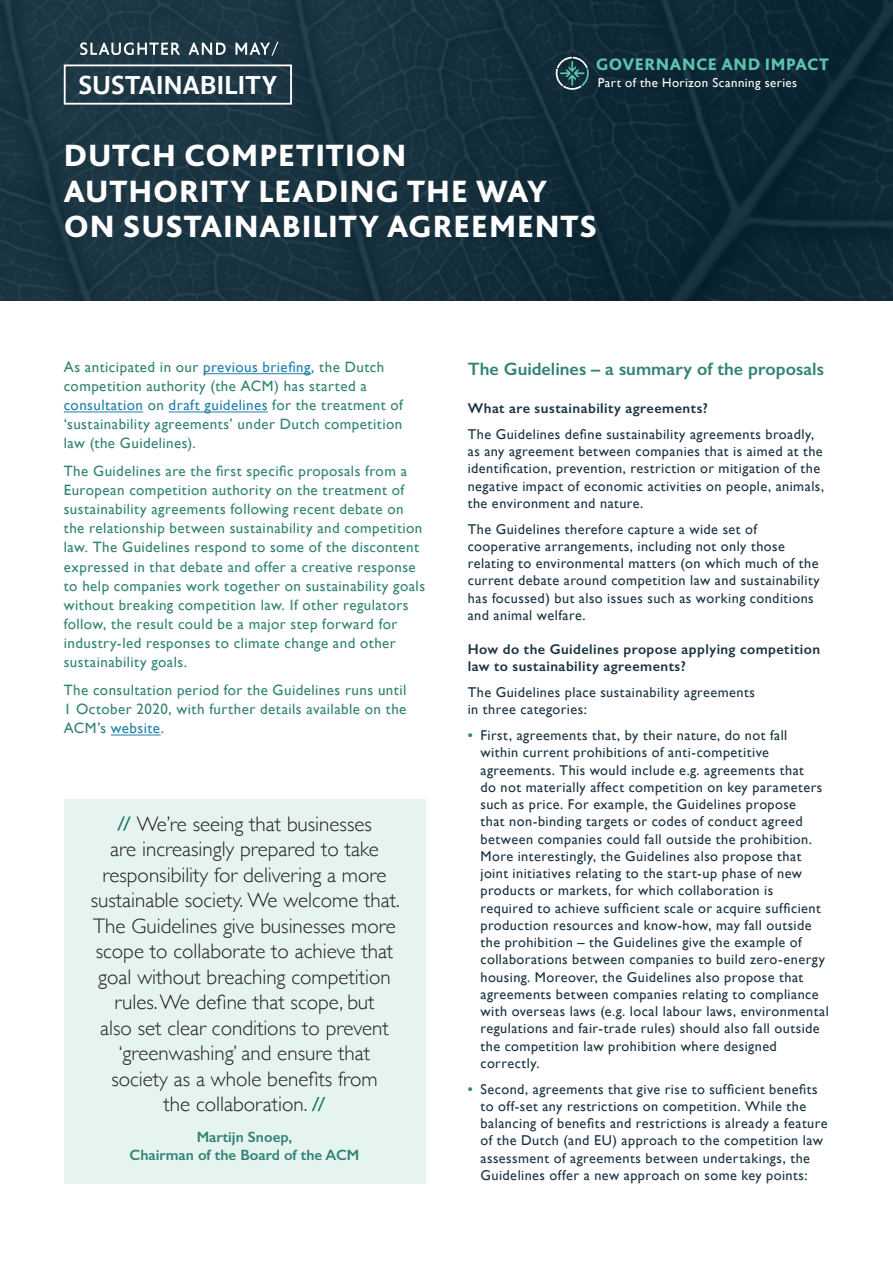
<style>
.page{position:relative;width:893px;height:1263px;background:#fff}
.page>*{position:absolute;margin:0;border:0;box-sizing:border-box;transform-origin:0 0}
.t1{font:800 32.25px/35.5px "Bliss Pro";letter-spacing:.025em;color:#fff}
.t2{font:700 25.5px "Parisine Std Gris";letter-spacing:-.005em;color:#fff}
.t3{font:300 21px "Gill Sans";color:#231f20}
.t4{font:600 18px "Gill Sans";color:#318373}
.t5{font:800 17.4px "Bliss Pro";letter-spacing:.03em;color:#5dc3ad}
.t6{font:15px/19.2px "Gill Sans";letter-spacing:.03em;color:#318373}
.t7{font:600 15px/18px "Gill Sans";color:#318373;text-align:center}
.t8{font:14.25px/17.2px "Gill Sans";letter-spacing:.03em;color:#1a3340}
.t9{font:600 14.25px/17.2px "Gill Sans";letter-spacing:.03em;color:#1a3340}
.t10{font:12.9px "Gill Sans";letter-spacing:.035em;color:#fff}
.s1{color:#2080ab}
.s2{font-weight:600;color:#318373}
</style>
<div class="page">
<hr style="left:203px;top:373px;width:108px;height:1px;background:#2080ab">
<hr style="left:64px;top:412px;width:79px;height:1px;background:#2080ab">
<hr style="left:169px;top:412px;width:99px;height:1px;background:#2080ab">
<hr style="left:111px;top:735px;width:50px;height:1px;background:#2080ab">
<div style="left:0;top:0;width:893px;height:301px;background:#1a3340"></div>
<svg style="left:556px;top:57px;width:33px;height:33px"></svg>
<svg style="left:80px;top:42px;width:100px;height:13px"></svg>
<svg style="left:188px;top:43px;width:38px;height:12px"></svg>
<svg style="left:235px;top:42px;width:43px;height:14px"></svg>
<div style="left:64px;top:64px;width:228px;height:41px;border:2px solid #fff"></div>
<div style="left:64px;top:799px;width:361px;height:385px;background:#e6f4f0"></div>
<svg style="left:117px;top:816px;width:14px;height:15px"></svg>
<svg style="left:312px;top:1097px;width:13px;height:14px"></svg>
<p class="t5" style="left:596px;top:54px;width:235px">GOVERNANCE AND IMPACT</p>
<h2 class="t2" style="left:78px;top:70px;width:200px">SUSTAINABILITY</h2>
<p class="t10" style="left:598px;top:75px;width:201px">Part of the Horizon Scanning series</p>
<h1 class="t1" style="left:64px;top:137px;width:535px">DUTCH COMPETITION<br>AUTHORITY LEADING THE WAY<br>ON SUSTAINABILITY AGREEMENTS</h1>
<p class="t6" style="left:64px;top:357px;width:341px">As anticipated in our <span class="s1">previous briefing</span>, the Dutch competition authority (the ACM) has started a <span class="s1">consultation</span> on <span class="s1">draft guidelines</span> for the treatment of ‘sustainability agreements’ under Dutch competition law (the Guidelines).</p>
<p class="t6" style="left:64px;top:461px;width:363px">The Guidelines are the first specific proposals from a European competition authority on the treatment of sustainability agreements following recent debate on the relationship between sustainability and competition law. The Guidelines respond to some of the discontent expressed in that debate and offer a creative response to help companies work together on sustainability goals without breaking competition law. If other regulators follow, the result could be a major step forward for industry-led responses to climate change and other sustainability goals.</p>
<p class="t6" style="left:64px;top:680px;width:344px;text-align:justify">The consultation period for the Guidelines runs until 1 October 2020, with further details available on the ACM’s <span class="s1">website</span>.</p>
<h3 class="t3" style="left:137px;top:807px;width:237px">We’re seeing that businesses</h3>
<h3 class="t3" style="left:110px;top:833px;width:270px">are increasingly prepared to take</h3>
<h3 class="t3" style="left:102px;top:858px;width:286px">responsibility for delivering a more</h3>
<h3 class="t3" style="left:91px;top:884px;width:311px">sustainable society. We welcome that.</h3>
<h3 class="t3" style="left:93px;top:909px;width:304px">The Guidelines give businesses more</h3>
<h3 class="t3" style="left:96px;top:935px;width:299px">scope to collaborate to achieve that</h3>
<h3 class="t3" style="left:98px;top:960px;width:294px">goal without breaching competition</h3>
<h3 class="t3" style="left:114px;top:986px;width:262px">rules. We define that scope, but</h3>
<h3 class="t3" style="left:100px;top:1011px;width:290px">also set clear conditions to prevent</h3>
<h3 class="t3" style="left:119px;top:1037px;width:253px">‘greenwashing’ and ensure that</h3>
<h3 class="t3" style="left:111px;top:1062px;width:268px">society as a whole benefits from</h3>
<h3 class="t3" style="left:164px;top:1088px;width:145px">the collaboration.</h3>
<p class="t7" style="left:130px;top:1128px;width:231px">Martijn Snoep,<br>Chairman of the Board of the ACM</p>
<p class="t4" style="left:468px;top:358px;width:358px">The Guidelines – a summary of the proposals</p>
<p class="t9" style="left:468px;top:399px;width:242px">What are sustainability agreements?</p>
<p class="t8" style="left:468px;top:425px;width:358px">The Guidelines define sustainability agreements broadly, as any agreement between companies that is aimed at the identification, prevention, restriction or mitigation of the negative impact of economic activities on people, animals, the environment and nature.</p>
<p class="t8" style="left:468px;top:520px;width:354px">The Guidelines therefore capture a wide set of cooperative arrangements, including not only those relating to environmental matters (on which much of the current debate around competition law and sustainability has focussed) but also issues such as working conditions and animal welfare.</p>
<p class="t9" style="left:468px;top:640px;width:354px">How do the Guidelines propose applying competition law to sustainability agreements?</p>
<p class="t8" style="left:468px;top:683px;width:289px">The Guidelines place sustainability agreements in three categories:</p>
<p class="t8" style="left:480px;top:726px;width:350px;text-indent:-13px"><span class="s2">•</span> First, agreements that, by their nature, do not fall<br>within current prohibitions of anti-competitive agreements. This would include e.g. agreements that<br>do not materially affect competition on key parameters such as price. For example, the Guidelines propose<br>that non-binding targets or codes of conduct agreed between companies could fall outside the prohibition.<br>More interestingly, the Guidelines also propose that joint initiatives relating to the start-up phase of new products or markets, for which collaboration is required to achieve sufficient scale or acquire sufficient production resources and know-how, may fall outside the prohibition – the Guidelines give the example of collaborations between companies to build zero-energy housing. Moreover, the Guidelines also propose that agreements between companies relating to compliance with overseas laws (e.g. local labour laws, environmental regulations and fair-trade rules) should also fall outside the competition law prohibition where designed correctly.</p>
<p class="t8" style="left:480px;top:1080px;width:349px;text-indent:-13px"><span class="s2">•</span> Second, agreements that give rise to sufficient benefits to off-set any restrictions on competition. While the balancing of benefits and restrictions is already a feature of the Dutch (and EU) approach to the competition law assessment of agreements between undertakings, the Guidelines offer a new approach on some key points:</p>
</div>
